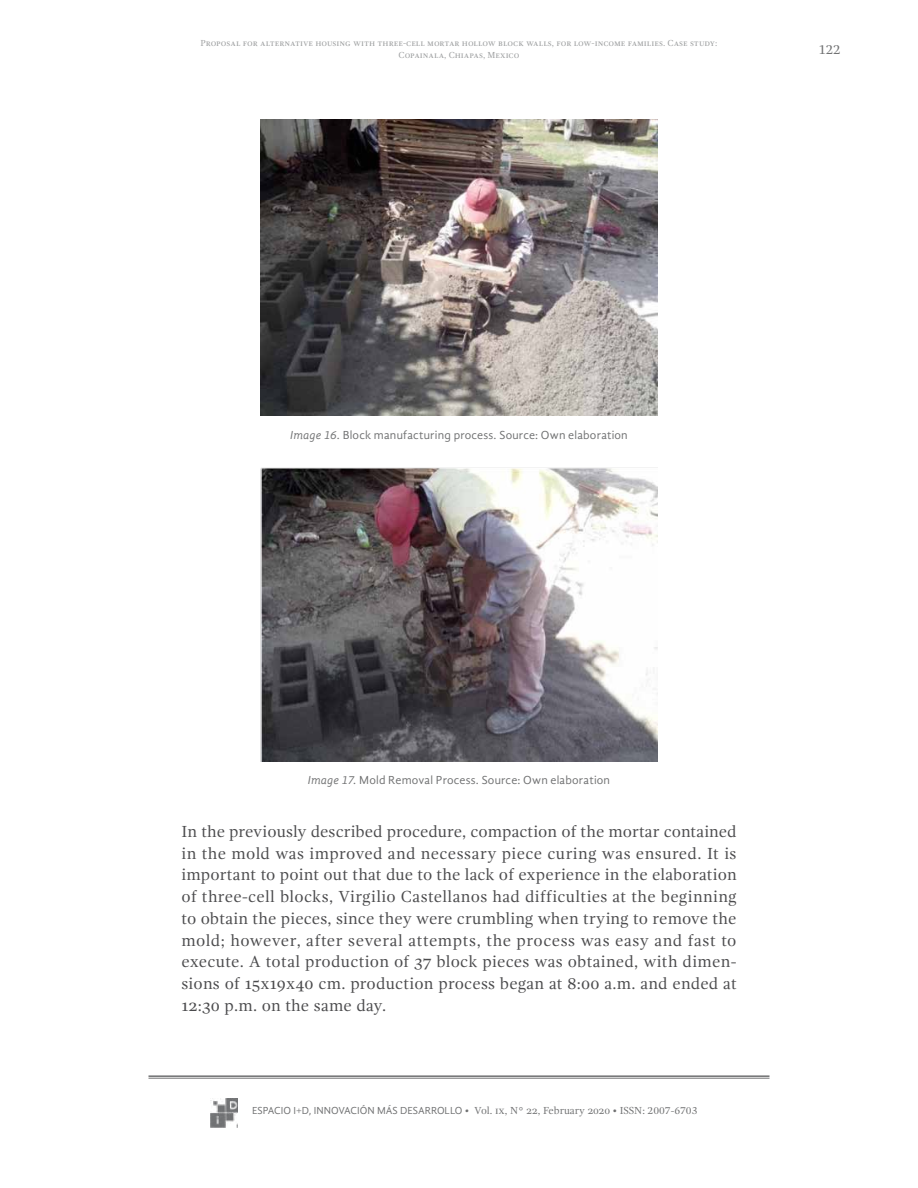
<style>
.page{position:relative;width:918px;height:1188px;background:#fff}
.page>*{position:absolute;margin:0;border:0;box-sizing:border-box;transform-origin:0 0}
.t1{font:16.5px/21.8px "Gandhi Serif";letter-spacing:.015em;color:#4b4b4d;text-align:justify}
.t2{font:13.5px "Gandhi Serif";color:#707172}
.t3{font:12px "Gandhi Sans";letter-spacing:.015em;color:#707172}
.t4{font:10.5px "Gandhi Serif";color:#707172}
.t5{font:9px/12px "Gandhi Serif";color:#9c9e9f;text-align:center}
.s1{font-style:italic}
.s2{font-family:"Gandhi Sans"}
</style>
<div class="page">
<hr style="left:148px;top:1075px;width:622px;height:2px;background:#707172">
<hr style="left:148px;top:1078px;width:622px;height:1px;background:#707172">
<img style="left:211px;top:1098px;width:27px;height:29px">
<img style="left:260px;top:119px;width:398px;height:297px">
<img style="left:260px;top:467px;width:398px;height:294px">
<p class="t5" style="left:201px;top:37px;width:518px">Proposal for alternative housing with three-cell mortar hollow block walls, for low-income families. Case study:<br>Copainala, Chiapas, Mexico</p>
<p class="t2" style="left:818px;top:42px;width:24px">122</p>
<p class="t3" style="left:290px;top:428px;width:339px"><span class="s1">Image 16.</span> Block manufacturing process. Source: Own elaboration</p>
<p class="t3" style="left:308px;top:773px;width:304px"><span class="s1">Image 17.</span> Mold Removal Process. Source: Own elaboration</p>
<p class="t1" style="left:181px;top:821px;width:557px">In the previously described procedure, compaction of the mortar contained in the mold was improved and necessary piece curing was ensured. It is important to point out that due to the lack of experience in the elaboration of three-cell blocks, Virgilio Castellanos had difficulties at the beginning to obtain the pieces, since they were crumbling when trying to remove the mold; however, after several attempts, the process was easy and fast to execute. A total production of 37 block pieces was obtained, with dimen&shy;sions of 15x19x40 cm. production process began at 8:00 a.m. and ended at 12:30 p.m. on the same day.</p>
<p class="t4" style="left:252px;top:1105px;width:447px"><span class="s2">ESPACIO I+D, INNOVACIÓN MÁS DESARROLLO</span> <span class="s1">•</span> Vol. ix, N° 22, February 2020 • ISSN: 2007-6703</p>
</div>
